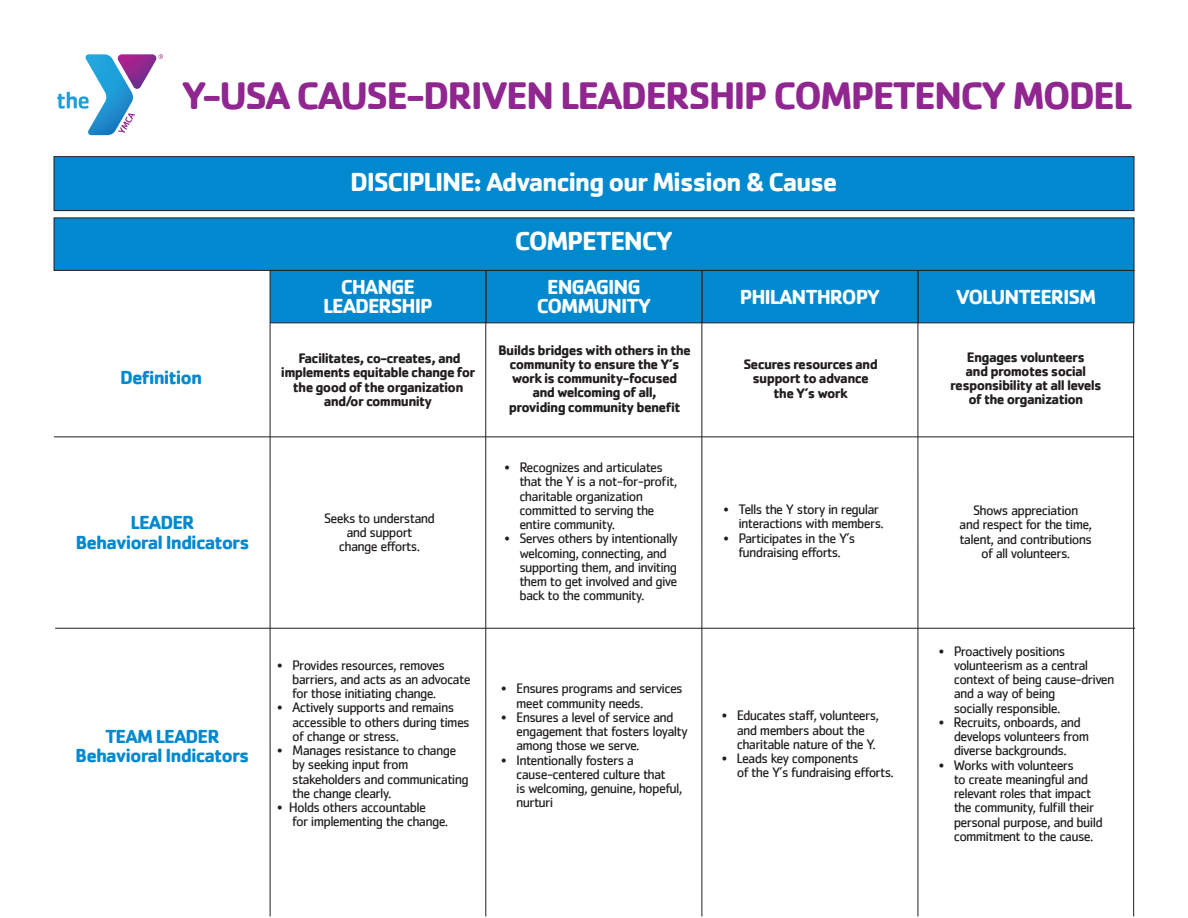
<style>
.page{position:relative;width:1188px;height:918px;background:#fff}
.page>*{position:absolute;margin:0;border:0;box-sizing:border-box;transform-origin:0 0}
.t1{font:700 39.75px "Cachet";letter-spacing:-.05em;color:#90268f}
.t2{font:700 27px "Cachet";letter-spacing:-.05em;color:#fff}
.t3{font:700 21px "Cachet";letter-spacing:-.05em;color:#fff}
.t4{font:700 19.5px "Cachet";letter-spacing:-.05em;color:#0089cf}
.t5{font:14.25px/14.2px "Cachet";letter-spacing:-.05em;color:#231f20}
.t6{font:700 14.25px "Cachet";letter-spacing:-.05em;color:#231f20}
</style>
<div class="page">
<div style="left:54px;top:157px;width:1080px;height:54px;background:#0089cf"></div>
<div style="left:54px;top:156px;width:1080px;height:55px;border:1px solid #231f20"></div>
<svg style="left:57px;top:54px;width:106px;height:81px"></svg>
<div style="left:270px;top:270px;width:216px;height:53px;background:#0089cf"></div>
<div style="left:486px;top:270px;width:216px;height:53px;background:#0089cf"></div>
<div style="left:702px;top:270px;width:216px;height:53px;background:#0089cf"></div>
<div style="left:918px;top:270px;width:216px;height:53px;background:#0089cf"></div>
<div style="left:54px;top:218px;width:1080px;height:53px;background:#0089cf;border:1px solid #231f20"></div>
<hr style="left:54px;top:436px;width:1080px;height:1px;background:#231f20">
<hr style="left:55px;top:628px;width:1080px;height:1px;background:#231f20">
<hr style="left:270px;top:323px;width:1px;height:593px;background:#231f20">
<hr style="left:485px;top:323px;width:1px;height:593px;background:#231f20">
<hr style="left:701px;top:323px;width:1px;height:593px;background:#231f20">
<hr style="left:918px;top:323px;width:1px;height:593px;background:#231f20">
<hr style="left:1133px;top:323px;width:1px;height:593px;background:#231f20">
<p class="t1" style="left:182px;top:70px;width:952px">Y-USA CAUSE-DRIVEN LEADERSHIP COMPETENCY MODEL</p>
<p class="t4" style="left:120px;top:365px;width:84px">Definition</p>
<p class="t4" style="left:131px;top:510px;width:65px">LEADER</p>
<p class="t4" style="left:75px;top:529px;width:176px">Behavioral Indicators</p>
<p class="t4" style="left:105px;top:724px;width:116px">TEAM LEADER</p>
<p class="t4" style="left:75px;top:743px;width:176px">Behavioral Indicators</p>
<p class="t2" style="left:350px;top:165px;width:489px">DISCIPLINE: Advancing our Mission &amp; Cause</p>
<p class="t2" style="left:515px;top:223px;width:160px">COMPETENCY</p>
<p class="t3" style="left:341px;top:273px;width:76px">CHANGE</p>
<p class="t3" style="left:323px;top:293px;width:111px">LEADERSHIP</p>
<p class="t3" style="left:547px;top:273px;width:95px">ENGAGING</p>
<p class="t3" style="left:537px;top:293px;width:116px">COMMUNITY</p>
<p class="t3" style="left:740px;top:284px;width:142px">PHILANTHROPY</p>
<p class="t3" style="left:956px;top:284px;width:142px">VOLUNTEERISM</p>
<p class="t6" style="left:298px;top:349px;width:164px">Facilitates, co-creates, and</p>
<p class="t6" style="left:281px;top:363px;width:196px">implements equitable change for</p>
<p class="t6" style="left:293px;top:377px;width:172px">the good of the organization</p>
<p class="t6" style="left:324px;top:392px;width:110px">and/or community</p>
<p class="t5" style="left:324px;top:510px;width:112px">Seeks to understand</p>
<p class="t5" style="left:346px;top:525px;width:68px">and support</p>
<p class="t5" style="left:339px;top:539px;width:83px">change efforts.</p>
<p class="t5" style="left:277px;top:658px;width:169px">• Provides resources, removes</p>
<p class="t5" style="left:292px;top:672px;width:180px">barriers, and acts as an advocate for those initiating change.</p>
<p class="t5" style="left:277px;top:700px;width:179px">• Actively supports and remains</p>
<p class="t5" style="left:292px;top:715px;width:179px">accessible to others during times</p>
<p class="t5" style="left:292px;top:729px;width:108px">of change or stress.</p>
<p class="t5" style="left:277px;top:743px;width:181px">• Manages resistance to change</p>
<p class="t5" style="left:292px;top:757px;width:118px">by seeking input from</p>
<p class="t5" style="left:292px;top:772px;width:178px">stakeholders and communicating</p>
<p class="t5" style="left:292px;top:786px;width:101px">the change clearly.</p>
<p class="t5" style="left:277px;top:800px;width:150px">• Holds others accountable</p>
<p class="t5" style="left:292px;top:814px;width:158px">for implementing the change.</p>
<p class="t6" style="left:498px;top:341px;width:194px">Builds bridges with others in the</p>
<p class="t6" style="left:510px;top:355px;width:172px">community to ensure the Y’s</p>
<p class="t6" style="left:512px;top:369px;width:167px">work is community-focused</p>
<p class="t6" style="left:532px;top:383px;width:126px">and welcoming of all,</p>
<p class="t6" style="left:509px;top:398px;width:173px">providing community benefit</p>
<p class="t5" style="left:504px;top:460px;width:160px">• Recognizes and articulates</p>
<p class="t5" style="left:519px;top:474px;width:160px">that the Y is a not-for-profit,</p>
<p class="t5" style="left:519px;top:488px;width:125px">charitable organization</p>
<p class="t5" style="left:519px;top:503px;width:137px">committed to serving the</p>
<p class="t5" style="left:519px;top:517px;width:97px">entire community.</p>
<p class="t5" style="left:504px;top:531px;width:175px">• Serves others by intentionally</p>
<p class="t5" style="left:519px;top:545px;width:149px">welcoming, connecting, and</p>
<p class="t5" style="left:519px;top:560px;width:159px">supporting them, and inviting</p>
<p class="t5" style="left:519px;top:574px;width:160px">them to get involved and give</p>
<p class="t5" style="left:519px;top:588px;width:127px">back to the community.</p>
<p class="t5" style="left:501px;top:681px;width:183px">• Ensures programs and services</p>
<p class="t5" style="left:516px;top:695px;width:129px">meet community needs.</p>
<p class="t5" style="left:501px;top:710px;width:174px">• Ensures a level of service and</p>
<p class="t5" style="left:516px;top:724px;width:173px">engagement that fosters loyalty</p>
<p class="t5" style="left:516px;top:738px;width:125px">among those we serve.</p>
<p class="t5" style="left:501px;top:752px;width:134px">• Intentionally fosters a</p>
<p class="t5" style="left:516px;top:767px;width:151px">cause-centered culture that</p>
<p class="t5" style="left:516px;top:781px;width:168px">is welcoming, genuine, hopeful,</p>
<p class="t5" style="left:516px;top:795px;width:39px">nurturi</p>
<p class="t6" style="left:743px;top:355px;width:136px">Secures resources and</p>
<p class="t6" style="left:753px;top:369px;width:118px">support to advance</p>
<p class="t6" style="left:774px;top:383px;width:76px">the Y’s work</p>
<p class="t5" style="left:723px;top:502px;width:157px">• Tells the Y story in regular</p>
<p class="t5" style="left:738px;top:516px;width:147px">interactions with members.</p>
<p class="t5" style="left:723px;top:530px;width:134px">• Participates in the Y’s</p>
<p class="t5" style="left:738px;top:545px;width:104px">fundraising efforts.</p>
<p class="t5" style="left:722px;top:708px;width:159px">• Educates staff, volunteers,</p>
<p class="t5" style="left:737px;top:722px;width:130px">and members about the</p>
<p class="t5" style="left:737px;top:737px;width:141px">charitable nature of the Y.</p>
<p class="t5" style="left:722px;top:751px;width:138px">• Leads key components</p>
<p class="t5" style="left:737px;top:765px;width:159px">of the Y’s fundraising efforts.</p>
<p class="t6" style="left:967px;top:347px;width:120px">Engages volunteers</p>
<p class="t6" style="left:966px;top:362px;width:122px">and promotes social</p>
<p class="t6" style="left:950px;top:376px;width:153px">responsibility at all levels</p>
<p class="t6" style="left:969px;top:390px;width:116px">of the organization</p>
<p class="t5" style="left:973px;top:503px;width:107px">Shows appreciation</p>
<p class="t5" style="left:959px;top:517px;width:134px">and respect for the time,</p>
<p class="t5" style="left:959px;top:531px;width:134px">talent, and contributions</p>
<p class="t5" style="left:981px;top:546px;width:91px">of all volunteers.</p>
<p class="t5" style="left:939px;top:644px;width:128px">• Proactively positions</p>
<p class="t5" style="left:954px;top:658px;width:136px">volunteerism as a central</p>
<p class="t5" style="left:954px;top:672px;width:162px">context of being cause-driven</p>
<p class="t5" style="left:954px;top:686px;width:103px">and a way of being</p>
<p class="t5" style="left:954px;top:701px;width:108px">socially responsible.</p>
<p class="t5" style="left:939px;top:715px;width:144px">• Recruits, onboards, and</p>
<p class="t5" style="left:954px;top:729px;width:137px">develops volunteers from</p>
<p class="t5" style="left:954px;top:743px;width:115px">diverse backgrounds.</p>
<p class="t5" style="left:939px;top:758px;width:137px">• Works with volunteers</p>
<p class="t5" style="left:954px;top:772px;width:136px">to create meaningful and</p>
<p class="t5" style="left:954px;top:786px;width:139px">relevant roles that impact</p>
<p class="t5" style="left:954px;top:800px;width:142px">the community, fulfill their</p>
<p class="t5" style="left:954px;top:815px;width:151px">personal purpose, and build</p>
<p class="t5" style="left:954px;top:829px;width:141px">commitment to the cause.</p>
</div>
